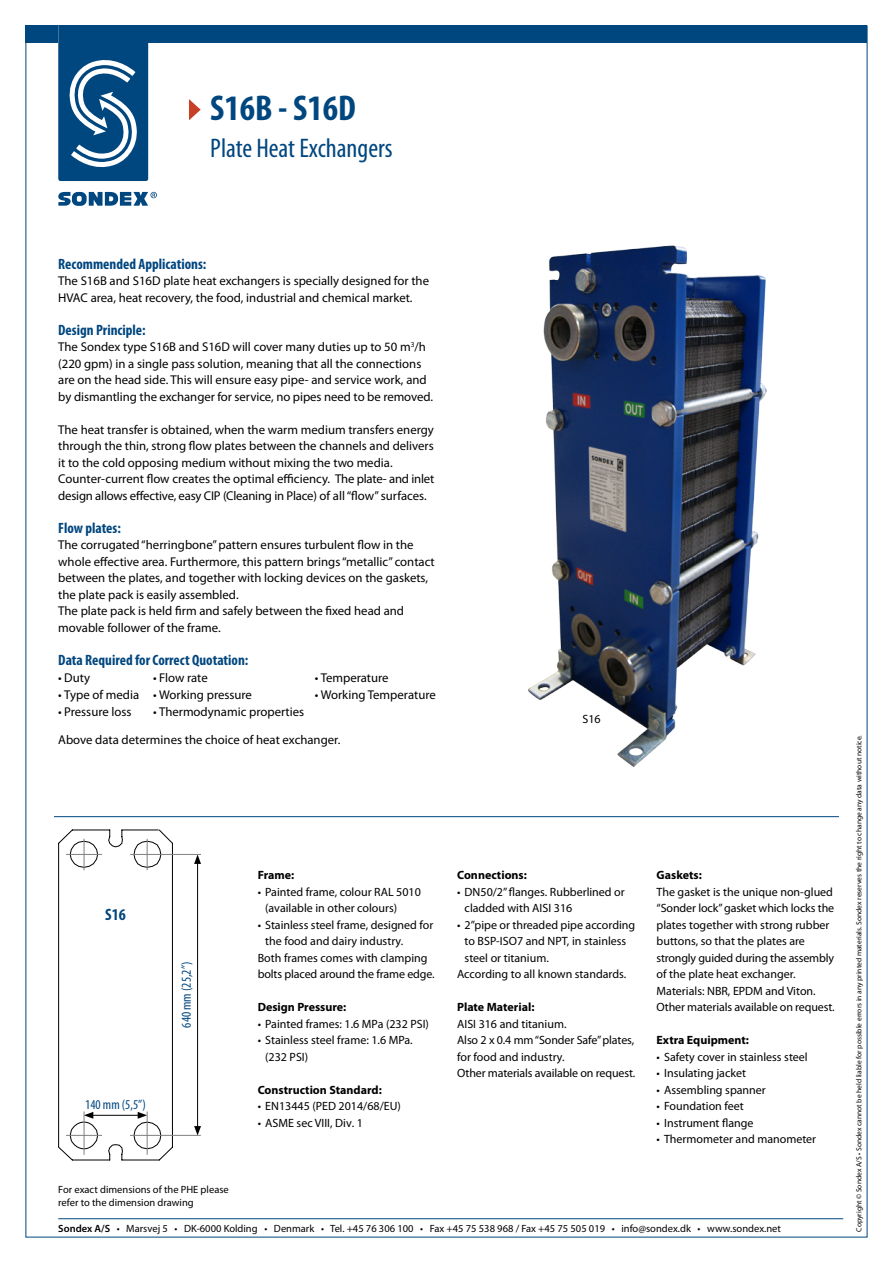
<style>
.page{position:relative;width:893px;height:1263px;background:#fff}
.page>*{position:absolute;margin:0;border:0;box-sizing:border-box;transform-origin:0 0}
.t1{font:700 condensed 36px "Myriad Pro";color:#00467f}
.t2{font:condensed 27px "Myriad Pro";color:#00467f}
.t3{font:700 condensed 16.5px "Myriad Pro";color:#00467f}
.t4{font:700 condensed 15px "Myriad Pro";color:#00467f}
.t5{font:condensed 13.5px "Myriad Pro";color:#00467f}
.t6{font:12.75px/16.5px "Myriad Pro";color:#000}
.t7{font:12px/16.5px "Myriad Pro";color:#000}
.t8{font:700 12px "Myriad Pro";color:#000}
.t9{font:10.5px/12.6px "Myriad Pro";color:#000}
.t10{font:7.5px "Myriad Pro";color:#000}
.s1{font-weight:600}
</style>
<div class="page">
<div style="left:26px;top:26px;width:841px;height:17px;background:#00467f"></div>
<svg style="left:58px;top:26px;width:90px;height:155px"></svg>
<svg style="left:58px;top:192px;width:99px;height:14px"></svg>
<hr style="left:58px;top:1218px;width:785px;height:1px;background:#00467f">
<hr style="left:54px;top:816px;width:785px;height:1px;background:#00467f">
<svg style="left:189px;top:99px;width:12px;height:21px"></svg>
<svg style="left:58px;top:829px;width:115px;height:332px"></svg>
<hr style="left:197px;top:861px;width:1px;height:267px;background:#000">
<svg style="left:194px;top:855px;width:7px;height:9px"></svg>
<svg style="left:194px;top:1126px;width:7px;height:9px"></svg>
<hr style="left:66px;top:854px;width:36px;height:1px;background:#7e8083">
<hr style="left:66px;top:1135px;width:36px;height:1px;background:#7e8083">
<hr style="left:130px;top:854px;width:71px;height:1px;background:#7e8083">
<hr style="left:130px;top:1135px;width:71px;height:1px;background:#7e8083">
<hr style="left:84px;top:839px;width:1px;height:31px;background:#7e8083">
<hr style="left:84px;top:1111px;width:1px;height:44px;background:#7e8083">
<hr style="left:147px;top:839px;width:1px;height:31px;background:#7e8083">
<hr style="left:147px;top:1111px;width:1px;height:44px;background:#7e8083">
<img style="left:528px;top:245px;width:239px;height:522px">
<p class="t1" style="left:210px;top:86px;width:147px">S16B - S16D</p>
<p class="t2" style="left:210px;top:132px;width:184px">Plate Heat Exchangers</p>
<p class="t4" style="left:58px;top:254px;width:150px">Recommended Applications:</p>
<p class="t6" style="left:58px;top:272px;width:372px">The S16B and S16D plate heat exchangers is specially designed for the<br>HVAC area, heat recovery, the food, industrial and chemical market.</p>
<p class="t4" style="left:58px;top:320px;width:89px">Design Principle:</p>
<p class="t6" style="left:58px;top:338px;width:376px">The Sondex type S16B and S16D will cover many duties up to 50 m<sup>3</sup>/h (220 gpm) in a single pass solution, meaning that all the connections are on the head side. This will ensure easy pipe- and service work, and by dismantling the exchanger for service, no pipes need to be removed.</p>
<p class="t6" style="left:58px;top:421px;width:378px">The heat transfer is obtained, when the warm medium transfers energy through the thin, strong flow plates between the channels and delivers it to the cold opposing medium without mixing the two media.<br>Counter-current flow creates the optimal efficiency. The plate- and inlet design allows effective, easy CIP (Cleaning in Place) of all “flow” surfaces.</p>
<p class="t4" style="left:58px;top:518px;width:64px">Flow plates:</p>
<p class="t6" style="left:58px;top:536px;width:378px">The corrugated “herringbone” pattern ensures turbulent flow in the whole effective area. Furthermore, this pattern brings “metallic” contact between the plates, and together with locking devices on the gaskets, the plate pack is easily assembled.</p>
<p class="t6" style="left:58px;top:602px;width:347px">The plate pack is held firm and safely between the fixed head and movable follower of the frame.</p>
<p class="t4" style="left:58px;top:650px;width:192px">Data Required for Correct Quotation:</p>
<p class="t6" style="left:58px;top:669px;width:33px">• Duty</p>
<p class="t6" style="left:153px;top:669px;width:56px">• Flow rate</p>
<p class="t6" style="left:315px;top:669px;width:75px">• Temperature</p>
<p class="t6" style="left:58px;top:686px;width:82px">• Type of media</p>
<p class="t6" style="left:153px;top:686px;width:100px">• Working pressure</p>
<p class="t6" style="left:315px;top:686px;width:123px">• Working Temperature</p>
<p class="t6" style="left:58px;top:703px;width:75px">• Pressure loss</p>
<p class="t6" style="left:153px;top:703px;width:153px">• Thermodynamic properties</p>
<p class="t6" style="left:58px;top:731px;width:284px">Above data determines the choice of heat exchanger.</p>
<p class="t7" style="left:583px;top:711px;width:20px">S16</p>
<p class="t3" style="left:105px;top:904px;width:22px">S16</p>
<p class="t5" style="left:85px;top:1096px;width:62px">140 mm (5,5”)</p>
<p class="t5" style="left:178px;top:1027px;width:67px;rotate:-90deg">640 mm (25,2”)</p>
<p class="t8" style="left:258px;top:867px;width:38px">Frame:</p>
<p class="t7" style="left:265px;top:883px;width:157px;text-indent:-8px">• Painted frame, colour RAL 5010 (available in other colours)</p>
<p class="t7" style="left:258px;top:916px;width:177px">• Stainless steel frame, designed for</p>
<p class="t7" style="left:265px;top:933px;width:140px">the food and dairy industry.</p>
<p class="t7" style="left:258px;top:949px;width:171px">Both frames comes with clamping</p>
<p class="t7" style="left:258px;top:966px;width:179px">bolts placed around the frame edge.</p>
<p class="t8" style="left:258px;top:999px;width:90px">Design Pressure:</p>
<p class="t7" style="left:258px;top:1015px;width:173px">• Painted frames: 1.6 MPa (232 PSI)</p>
<p class="t7" style="left:258px;top:1032px;width:157px">• Stainless steel frame: 1.6 MPa.</p>
<p class="t7" style="left:265px;top:1048px;width:44px">(232 PSI)</p>
<p class="t8" style="left:258px;top:1082px;width:126px">Construction Standard:</p>
<p class="t7" style="left:258px;top:1098px;width:145px">• EN13445 (PED 2014/68/EU)</p>
<p class="t7" style="left:258px;top:1114px;width:107px">• ASME sec VIII, Div. 1</p>
<p class="t8" style="left:457px;top:867px;width:71px">Connections:</p>
<p class="t7" style="left:465px;top:883px;width:162px;text-indent:-8px">• DN50/2” flanges. Rubberlined or cladded with AISI 316</p>
<p class="t7" style="left:465px;top:916px;width:172px;text-indent:-8px">• 2”pipe or threaded pipe according to BSP-ISO7 and NPT, in stainless steel or titanium.</p>
<p class="t7" style="left:457px;top:966px;width:171px">According to all known standards.</p>
<p class="t8" style="left:457px;top:999px;width:79px">Plate Material:</p>
<p class="t7" style="left:457px;top:1015px;width:111px">AISI 316 and titanium.</p>
<p class="t7" style="left:457px;top:1032px;width:179px">Also 2 x 0.4 mm “Sonder Safe” plates, for food and industry.</p>
<p class="t7" style="left:457px;top:1065px;width:180px">Other materials available on request.</p>
<p class="t8" style="left:657px;top:867px;width:47px">Gaskets:</p>
<p class="t7" style="left:657px;top:883px;width:179px">The gasket is the unique non-glued “Sonder lock” gasket which locks the plates together with strong rubber buttons, so that the plates are strongly guided during the assembly of the plate heat exchanger.</p>
<p class="t7" style="left:657px;top:982px;width:180px">Materials: NBR, EPDM and Viton.<br>Other materials available on request.</p>
<p class="t8" style="left:657px;top:1032px;width:94px">Extra Equipment:</p>
<p class="t7" style="left:657px;top:1048px;width:153px">• Safety cover in stainless steel</p>
<p class="t7" style="left:657px;top:1065px;width:91px">• Insulating jacket</p>
<p class="t7" style="left:657px;top:1081px;width:111px">• Assembling spanner</p>
<p class="t7" style="left:657px;top:1098px;width:89px">• Foundation feet</p>
<p class="t7" style="left:657px;top:1114px;width:98px">• Instrument flange</p>
<p class="t7" style="left:657px;top:1131px;width:161px">• Thermometer and manometer</p>
<p class="t9" style="left:58px;top:1183px;width:172px">For exact dimensions of the PHE please refer to the dimension drawing</p>
<p class="t9" style="left:58px;top:1222px;width:724px"><span class="s1">Sondex A/S</span> • Marsvej 5 • DK-6000 Kolding • Denmark • Tel. +45 76 306 100 • Fax +45 75 538 968 / Fax +45 75 505 019 • info@sondex.dk • www.sondex.net</p>
<p class="t10" style="left:854px;top:1232px;width:498px;rotate:-90deg">Copyright © Sondex A/S • Sondex cannot be held liable for possible errors in any printed materials. Sondex reserves the right to change any data without notice.</p>
</div>
